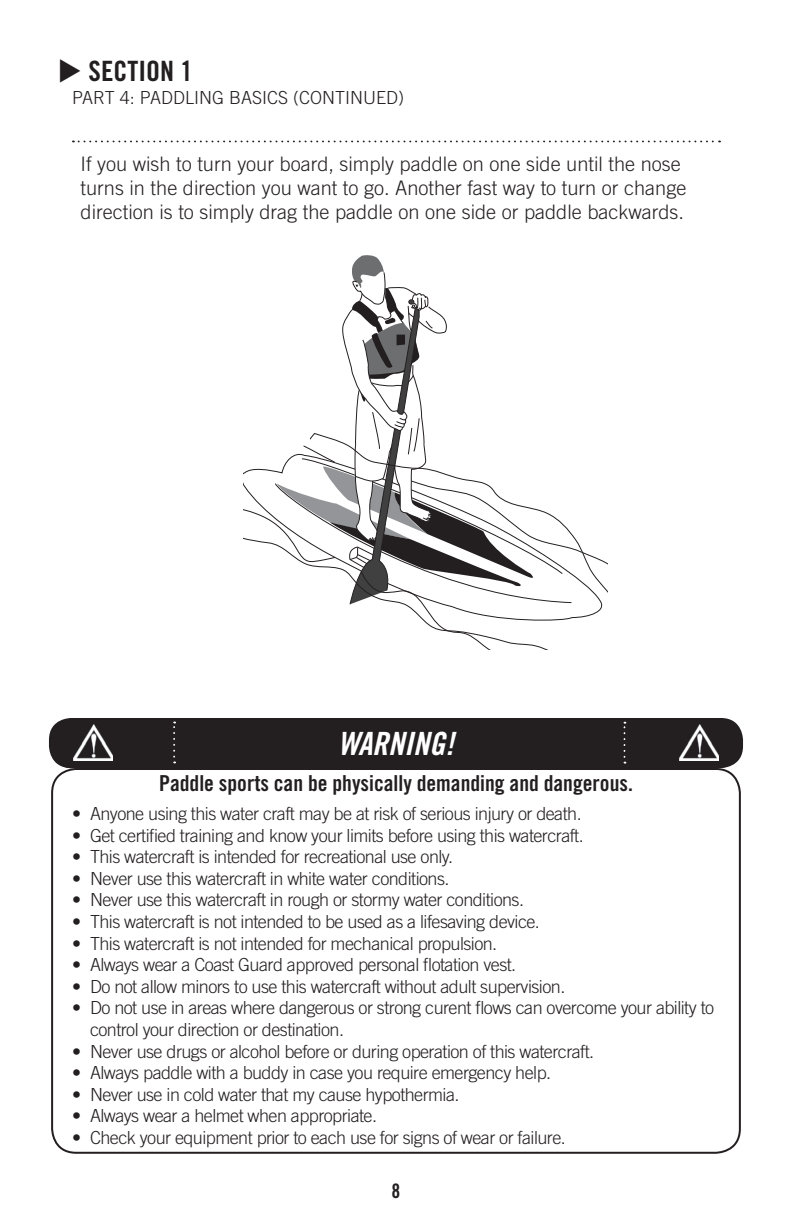
<style>
.page{position:relative;width:792px;height:1224px;background:#fff}
.page>*{position:absolute;margin:0;border:0;box-sizing:border-box;transform-origin:0 0}
.t1{font:32px "Trade Gothic LT Std Bd Cn 20 Obl";color:#fff}
.t2{font:28px "Trade Gothic LT Std Bd Cn 20";color:#231f20}
.t3{font:22px "Trade Gothic LT Std Bd Cn 20";color:#231f20}
.t4{font:300 20px/24px "Trade Gothic LT Std";color:#231f20}
.t5{font:20px "Trade Gothic LT Std Bd Cn 20";color:#231f20}
.t6{font:300 18px/21.6px "Trade Gothic LT Std";letter-spacing:-.03em;color:#231f20}
.t7{font:300 18px "Trade Gothic LT Std";color:#231f20}
</style>
<div class="page">
<svg style="left:243px;top:255px;width:359px;height:395px"></svg>
<svg style="left:309px;top:433px;width:298px;height:174px"></svg>
<svg style="left:73px;top:141px;width:647px;height:1px"></svg>
<div style="left:49px;top:718px;width:694px;height:50px;background:#231f20;border-radius:22px"></div>
<img style="left:680px;top:724px;width:39px;height:36px">
<img style="left:74px;top:724px;width:39px;height:36px">
<svg style="left:173px;top:722px;width:2px;height:41px"></svg>
<svg style="left:624px;top:722px;width:1px;height:42px"></svg>
<div style="left:51px;top:768px;width:690px;height:386px;border:2px solid #231f20;border-radius:24px"></div>
<h2 class="t2" style="left:89px;top:61px;width:106px">SECTION 1</h2>
<p class="t7" style="left:72px;top:91px;width:334px">PART 4: PADDLING BASICS (CONTINUED)</p>
<p class="t4" style="left:81px;top:154px;width:607px">If you wish to turn your board, simply paddle on one side until the nose turns in the direction you want to go. Another fast way to turn or change direction is to simply drag the paddle on one side or paddle backwards.</p>
<h1 class="t1" style="left:339px;top:732px;width:116px">FEATURES</h1>
<p class="t3" style="left:159px;top:776px;width:475px">Paddle sports can be physically demanding and dangerous.</p>
<p class="t6" style="left:72px;top:805px;width:511px">• Anyone using this water craft may be at risk of serious injury or death.</p>
<p class="t6" style="left:72px;top:827px;width:513px">• Get certified training and know your limits before using this watercraft.</p>
<p class="t6" style="left:72px;top:848px;width:383px">• This watercraft is intended for recreational use only.</p>
<p class="t6" style="left:72px;top:870px;width:379px">• Never use this watercraft in white water conditions.</p>
<p class="t6" style="left:72px;top:891px;width:454px">• Never use this watercraft in rough or stormy water conditions.</p>
<p class="t6" style="left:72px;top:913px;width:469px">• This watercraft is not intended to be used as a lifesaving device.</p>
<p class="t6" style="left:72px;top:935px;width:427px">• This watercraft is not intended for mechanical propulsion.</p>
<p class="t6" style="left:72px;top:956px;width:446px">• Always wear a Coast Guard approved personal flotation vest.</p>
<p class="t6" style="left:72px;top:978px;width:495px">• Do not allow minors to use this watercraft without adult supervision.</p>
<p class="t6" style="left:90px;top:999px;width:626px;text-indent:-18px">• Do not use in areas where dangerous or strong curent flows can overcome your ability to control your direction or destination.</p>
<p class="t6" style="left:72px;top:1043px;width:524px">• Never use drugs or alcohol before or during operation of this watercraft.</p>
<p class="t6" style="left:72px;top:1064px;width:481px">• Always paddle with a buddy in case you require emergency help.</p>
<p class="t6" style="left:72px;top:1086px;width:389px">• Never use in cold water that my cause hypothermia.</p>
<p class="t6" style="left:72px;top:1107px;width:307px">• Always wear a helmet when appropriate.</p>
<p class="t6" style="left:72px;top:1129px;width:495px">• Check your equipment prior to each use for signs of wear or failure.</p>
<h1 class="t1" style="left:338px;top:732px;width:118px">WARNING!</h1>
<p class="t5" style="left:392px;top:1184px;width:10px">8</p>
</div>
